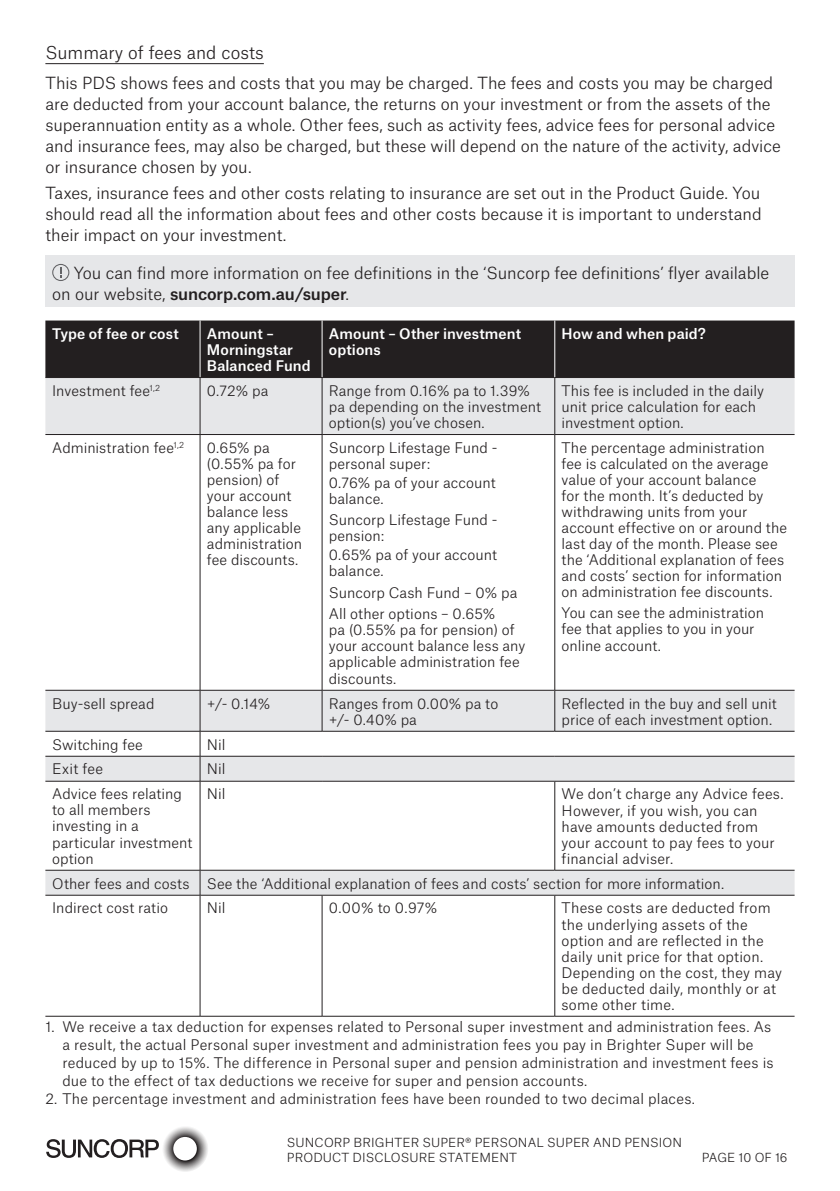
<style>
.page{position:relative;width:840px;height:1191px;background:#fff}
.page>*{position:absolute;margin:0;border:0;box-sizing:border-box;transform-origin:0 0}
.t1{font:300 17px "Atlas Grotesk";color:#231f20}
.t2{font:300 16px/21px "Atlas Grotesk";color:#231f20}
.t3{font:300 14px/16px "Atlas Grotesk";letter-spacing:.005em;color:#231f20}
.t4{font:500 14px/16px "Atlas Grotesk";letter-spacing:.01em;color:#fff}
.t5{font:300 12px/15.2px "Atlas Grotesk";letter-spacing:.01em;color:#231f20}
.s1{font-weight:500}
</style>
<div class="page">
<svg style="left:46px;top:1127px;width:162px;height:45px"></svg>
<hr style="left:45px;top:63px;width:219px;height:1px;background:#231f20">
<div style="left:45px;top:255px;width:749px;height:52px;background:#e6e7e9"></div>
<svg style="left:52px;top:264px;width:17px;height:17px"></svg>
<div style="left:45px;top:320px;width:749px;height:57px;background:#231f20"></div>
<svg style="left:45px;top:378px;width:749px;height:517px"></svg>
<hr style="left:200px;top:320px;width:1px;height:57px;background:#fff">
<hr style="left:321px;top:320px;width:1px;height:57px;background:#fff">
<hr style="left:554px;top:320px;width:1px;height:57px;background:#fff">
<hr style="left:45px;top:377px;width:155px;height:1px;background:#231f20">
<hr style="left:200px;top:377px;width:122px;height:1px;background:#231f20">
<hr style="left:322px;top:377px;width:232px;height:1px;background:#231f20">
<hr style="left:554px;top:377px;width:240px;height:1px;background:#231f20">
<hr style="left:45px;top:434px;width:155px;height:1px;background:#231f20">
<hr style="left:200px;top:434px;width:122px;height:1px;background:#231f20">
<hr style="left:322px;top:434px;width:232px;height:1px;background:#231f20">
<hr style="left:554px;top:434px;width:240px;height:1px;background:#231f20">
<hr style="left:45px;top:690px;width:155px;height:1px;background:#231f20">
<hr style="left:200px;top:690px;width:122px;height:1px;background:#231f20">
<hr style="left:322px;top:690px;width:232px;height:1px;background:#231f20">
<hr style="left:554px;top:690px;width:240px;height:1px;background:#231f20">
<hr style="left:45px;top:731px;width:155px;height:1px;background:#231f20">
<hr style="left:200px;top:731px;width:122px;height:1px;background:#231f20">
<hr style="left:322px;top:731px;width:232px;height:1px;background:#231f20">
<hr style="left:554px;top:731px;width:240px;height:1px;background:#231f20">
<hr style="left:45px;top:756px;width:155px;height:1px;background:#231f20">
<hr style="left:200px;top:756px;width:122px;height:1px;background:#231f20">
<hr style="left:322px;top:756px;width:232px;height:1px;background:#231f20">
<hr style="left:554px;top:756px;width:240px;height:1px;background:#231f20">
<hr style="left:200px;top:378px;width:1px;height:56px;background:#231f20">
<hr style="left:321px;top:378px;width:1px;height:56px;background:#231f20">
<hr style="left:554px;top:378px;width:1px;height:56px;background:#231f20">
<hr style="left:200px;top:435px;width:1px;height:255px;background:#231f20">
<hr style="left:321px;top:435px;width:1px;height:255px;background:#231f20">
<hr style="left:554px;top:435px;width:1px;height:255px;background:#231f20">
<hr style="left:200px;top:690px;width:1px;height:41px;background:#231f20">
<hr style="left:321px;top:690px;width:1px;height:41px;background:#231f20">
<hr style="left:554px;top:690px;width:1px;height:41px;background:#231f20">
<svg style="left:200px;top:731px;width:1px;height:50px"></svg>
<hr style="left:45px;top:781px;width:155px;height:1px;background:#231f20">
<hr style="left:200px;top:781px;width:122px;height:1px;background:#231f20">
<hr style="left:322px;top:781px;width:232px;height:1px;background:#231f20">
<hr style="left:554px;top:781px;width:240px;height:1px;background:#231f20">
<hr style="left:45px;top:870px;width:155px;height:1px;background:#231f20">
<hr style="left:200px;top:870px;width:122px;height:1px;background:#231f20">
<hr style="left:322px;top:870px;width:232px;height:1px;background:#231f20">
<hr style="left:554px;top:870px;width:240px;height:1px;background:#231f20">
<hr style="left:45px;top:895px;width:155px;height:1px;background:#231f20">
<hr style="left:45px;top:1016px;width:155px;height:1px;background:#231f20">
<hr style="left:200px;top:895px;width:122px;height:1px;background:#231f20">
<hr style="left:322px;top:895px;width:232px;height:1px;background:#231f20">
<hr style="left:554px;top:895px;width:240px;height:1px;background:#231f20">
<hr style="left:200px;top:1016px;width:122px;height:1px;background:#231f20">
<hr style="left:322px;top:1016px;width:232px;height:1px;background:#231f20">
<hr style="left:554px;top:1016px;width:240px;height:1px;background:#231f20">
<hr style="left:200px;top:781px;width:1px;height:89px;background:#231f20">
<hr style="left:554px;top:781px;width:1px;height:89px;background:#231f20">
<hr style="left:321px;top:895px;width:1px;height:121px;background:#231f20">
<hr style="left:554px;top:895px;width:1px;height:121px;background:#231f20">
<hr style="left:200px;top:895px;width:1px;height:121px;background:#231f20">
<svg style="left:200px;top:870px;width:1px;height:25px"></svg>
<p class="t1" style="left:45px;top:39px;width:220px">Summary of fees and costs</p>
<p class="t2" style="left:45px;top:71px;width:736px">This PDS shows fees and costs that you may be charged. The fees and costs you may be charged are deducted from your account balance, the returns on your investment or from the assets of the superannuation entity as a whole. Other fees, such as activity fees, advice fees for personal advice and insurance fees, may also be charged, but these will depend on the nature of the activity, advice or insurance chosen by you.</p>
<p class="t2" style="left:45px;top:181px;width:717px;text-align:justify">Taxes, insurance fees and other costs relating to insurance are set out in the Product Guide. You should read all the information about fees and other costs because it is important to understand their impact on your investment.</p>
<p class="t2" style="left:52px;top:261px;width:718px;text-indent:21px">You can find more information on fee definitions in the ‘Suncorp fee definitions’ flyer available on our website, <span class="s1">suncorp.com.au/super</span>.</p>
<p class="t4" style="left:52px;top:324px;width:128px">Type of fee or cost</p>
<p class="t4" style="left:207px;top:324px;width:105px">Amount –<br>Morningstar<br>Balanced Fund</p>
<p class="t4" style="left:329px;top:324px;width:194px">Amount – Other investment options</p>
<p class="t4" style="left:561px;top:324px;width:146px">How and when paid?</p>
<p class="t3" style="left:52px;top:381px;width:109px">Investment fee<sup>1,2</sup></p>
<p class="t3" style="left:207px;top:381px;width:63px">0.72% pa</p>
<p class="t3" style="left:329px;top:381px;width:214px">Range from 0.16% pa to 1.39% pa depending on the investment option(s) you’ve chosen.</p>
<p class="t3" style="left:561px;top:381px;width:204px">This fee is included in the daily unit price calculation for each investment option.</p>
<p class="t3" style="left:52px;top:438px;width:133px">Administration fee<sup>1,2</sup></p>
<p class="t3" style="left:207px;top:438px;width:97px">0.65% pa (0.55% pa for pension) of your account balance less any applicable administration fee discounts.</p>
<p class="t3" style="left:329px;top:438px;width:170px">Suncorp Lifestage Fund - personal super:</p>
<p class="t3" style="left:561px;top:438px;width:227px">The percentage administration fee is calculated on the average value of your account balance<br>for the month. It’s deducted by withdrawing units from your account effective on or around the last day of the month. Please see the ‘Additional explanation of fees and costs’ section for information on administration fee discounts.</p>
<p class="t3" style="left:561px;top:604px;width:204px">You can see the administration fee that applies to you in your online account.</p>
<p class="t3" style="left:329px;top:473px;width:168px">0.76% pa of your account balance.</p>
<p class="t3" style="left:329px;top:510px;width:170px">Suncorp Lifestage Fund - pension:</p>
<p class="t3" style="left:329px;top:545px;width:170px">0.65% pa of your account balance.</p>
<p class="t3" style="left:329px;top:580px;width:190px;line-height:21.6px">Suncorp Cash Fund – 0% pa<br>All other options – 0.65%</p>
<p class="t3" style="left:329px;top:621px;width:198px">pa (0.55% pa for pension) of your account balance less any applicable administration fee discounts.</p>
<p class="t3" style="left:52px;top:694px;width:104px">Buy-sell spread</p>
<p class="t3" style="left:207px;top:694px;width:65px">+/- 0.14%</p>
<p class="t3" style="left:329px;top:694px;width:171px">Ranges from 0.00% pa to +/- 0.40% pa</p>
<p class="t3" style="left:561px;top:694px;width:217px">Reflected in the buy and sell unit price of each investment option.</p>
<p class="t3" style="left:52px;top:735px;width:92px">Switching fee</p>
<p class="t3" style="left:207px;top:735px;width:20px">Nil</p>
<p class="t3" style="left:52px;top:760px;width:52px">Exit fee</p>
<p class="t3" style="left:207px;top:760px;width:20px">Nil</p>
<p class="t3" style="left:52px;top:785px;width:142px">Advice fees relating to all members investing in a particular investment option</p>
<p class="t3" style="left:207px;top:785px;width:20px">Nil</p>
<p class="t3" style="left:561px;top:785px;width:223px">We don’t charge any Advice fees.<br>However, if you wish, you can have amounts deducted from your account to pay fees to your financial adviser.</p>
<p class="t3" style="left:52px;top:869px;width:673px;line-height:25px">Other fees and costs See the ‘Additional explanation of fees and costs’ section for more information.<br>Indirect cost ratio</p>
<p class="t3" style="left:207px;top:898px;width:20px">Nil</p>
<p class="t3" style="left:329px;top:898px;width:110px">0.00% to 0.97%</p>
<p class="t3" style="left:561px;top:898px;width:222px">These costs are deducted from the underlying assets of the option and are reflected in the daily unit price for that option.<br>Depending on the cost, they may be deducted daily, monthly or at some other time.</p>
<p class="t3" style="left:62px;top:1016px;width:712px;line-height:18px;text-indent:-17px">1. We receive a tax deduction for expenses related to Personal super investment and administration fees. As a result, the actual Personal super investment and administration fees you pay in Brighter Super will be reduced by up to 15%. The difference in Personal super and pension administration and investment fees is due to the effect of tax deductions we receive for super and pension accounts.</p>
<p class="t3" style="left:45px;top:1089px;width:650px">2. The percentage investment and administration fees have been rounded to two decimal places.</p>
<p class="t5" style="left:287px;top:1133px;width:396px">SUNCORP BRIGHTER SUPER® PERSONAL SUPER AND PENSION<br>PRODUCT DISCLOSURE STATEMENT</p>
<p class="t5" style="left:701px;top:1149px;width:87px">PAGE 10 OF 16</p>
</div>
